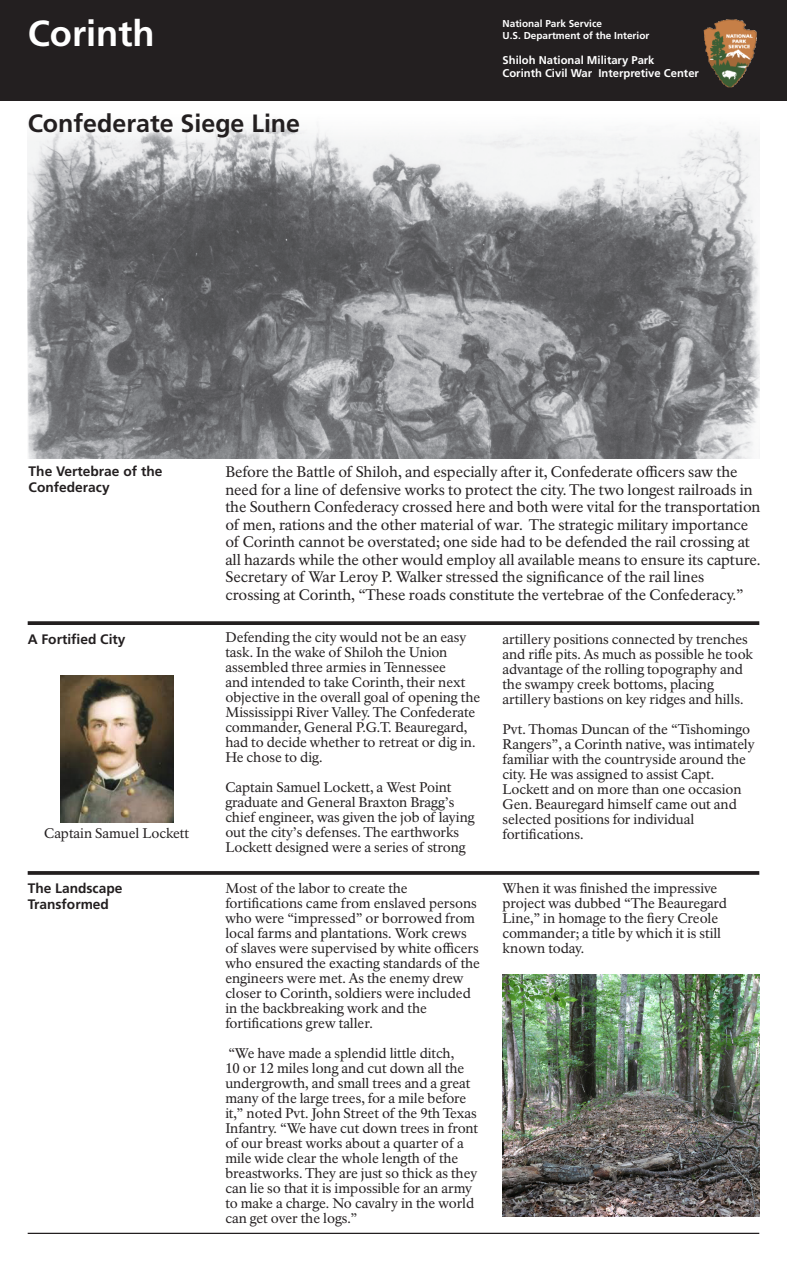
<style>
.page{position:relative;width:787px;height:1282px;background:#fff}
.page>*{position:absolute;margin:0;border:0;box-sizing:border-box;transform-origin:0 0}
.t1{font:700 36.25px "Frutiger LT Std";color:#fff}
.t2{font:700 25px "Frutiger LT Std";color:#231f20}
.t3{font:15px/17.5px "NPS Rawlinson OT";letter-spacing:-.005em;color:#231f20}
.t4{font:13.75px/15px "NPS Rawlinson OT";letter-spacing:-.005em;color:#231f20}
.t5{font:700 13.75px/16.2px "Frutiger LT Std";color:#231f20}
.t6{font:700 11.25px/12.5px "Frutiger LT Std";color:#fff}
.t7{font:700 10px/12.5px "Frutiger LT Std";color:#fff}
</style>
<div class="page">
<div style="left:0;top:0;width:786px;height:100px;background:#231f20"></div>
<hr style="left:28px;top:1232px;width:731px;height:2px;background:#231f20">
<svg style="left:28px;top:621px;width:731px;height:4px;background:#302d2d"></svg>
<svg style="left:28px;top:871px;width:731px;height:4px;background:#302c2d"></svg>
<div style="left:0;top:0;width:787px;height:101px;border:1px solid #231f20"></div>
<img style="left:703px;top:19px;width:53px;height:68px">
<img style="left:28px;top:118px;width:731px;height:341px">
<img style="left:60px;top:675px;width:113px;height:148px">
<img style="left:502px;top:974px;width:257px;height:242px">
<p class="t1" style="left:28px;top:12px;width:128px">Corinth</p>
<p class="t2" style="left:28px;top:109px;width:274px">Confederate Siege Line</p>
<p class="t7" style="left:502px;top:17px;width:148px">National Park Service<br>U.S. Department of the Interior</p>
<p class="t6" style="left:502px;top:54px;width:198px">Shiloh National Military Park<br>Corinth Civil War Interpretive Center</p>
<h4 class="t5" style="left:29px;top:463px;width:135px">The Vertebrae of the<br>Confederacy</h4>
<p class="t3" style="left:225px;top:463px;width:537px">Before the Battle of Shiloh, and especially after it, Confederate ofcers saw the need for a line of defensive works to protect the city. The two longest railroads in the Southern Confederacy crossed here and both were vital for the transportation of men, rations and the other material of war. The strategic military importance of Corinth cannot be overstated; one side had to be defended the rail crossing at all hazards while the other would employ all available means to ensure its capture.<br>Secretary of War Leroy P. Walker stressed the signifcance of the rail lines crossing at Corinth, “These roads constitute the vertebrae of the Confederacy.”</p>
<p class="t5" style="left:28px;top:631px;width:99px">A Fortifed City</p>
<p class="t4" style="left:225px;top:630px;width:256px">Defending the city would not be an easy task. In the wake of Shiloh the Union assembled three armies in Tennessee<br>and intended to take Corinth, their next objective in the overall goal of opening the Mississippi River Valley. The Confederate commander, General P.G.T. Beauregard, had to decide whether to retreat or dig in.<br>He chose to dig.</p>
<p class="t4" style="left:225px;top:780px;width:251px">Captain Samuel Lockett, a West Point graduate and General Braxton Bragg’s chief engineer, was given the job of laying out the city’s defenses. The earthworks Lockett designed were a series of strong</p>
<p class="t4" style="left:502px;top:631px;width:252px">artillery positions connected by trenches and rife pits. As much as possible he took advantage of the rolling topography and the swampy creek bottoms, placing artillery bastions on key ridges and hills.</p>
<p class="t4" style="left:502px;top:721px;width:254px">Pvt. Thomas Duncan of the “Tishomingo Rangers”, a Corinth native, was intimately familiar with the countryside around the city. He was assigned to assist Capt.<br>Lockett and on more than one occasion Gen. Beauregard himself came out and selected positions for individual fortifcations.</p>
<p class="t4" style="left:44px;top:825px;width:146px">Captain Samuel Lockett</p>
<h4 class="t5" style="left:28px;top:880px;width:96px">The Landscape<br>Transformed</h4>
<p class="t4" style="left:225px;top:880px;width:256px">Most of the labor to create the fortifcations came from enslaved persons who were “impressed” or borrowed from local farms and plantations. Work crews of slaves were supervised by white ofcers who ensured the exacting standards of the engineers were met. As the enemy drew closer to Corinth, soldiers were included in the backbreaking work and the fortifcations grew taller.</p>
<p class="t4" style="left:225px;top:1045px;width:254px">“We have made a splendid little ditch,<br>10 or 12 miles long and cut down all the undergrowth, and small trees and a great many of the large trees, for a mile before it,” noted Pvt. John Street of the 9th Texas Infantry. “We have cut down trees in front of our breast works about a quarter of a mile wide clear the whole length of the breastworks. They are just so thick as they can lie so that it is impossible for an army to make a charge. No cavalry in the world can get over the logs.”</p>
<p class="t4" style="left:502px;top:880px;width:226px">When it was fnished the impressive project was dubbed “The Beauregard<br>Line,” in homage to the fery Creole commander; a title by which it is still known today.</p>
</div>
